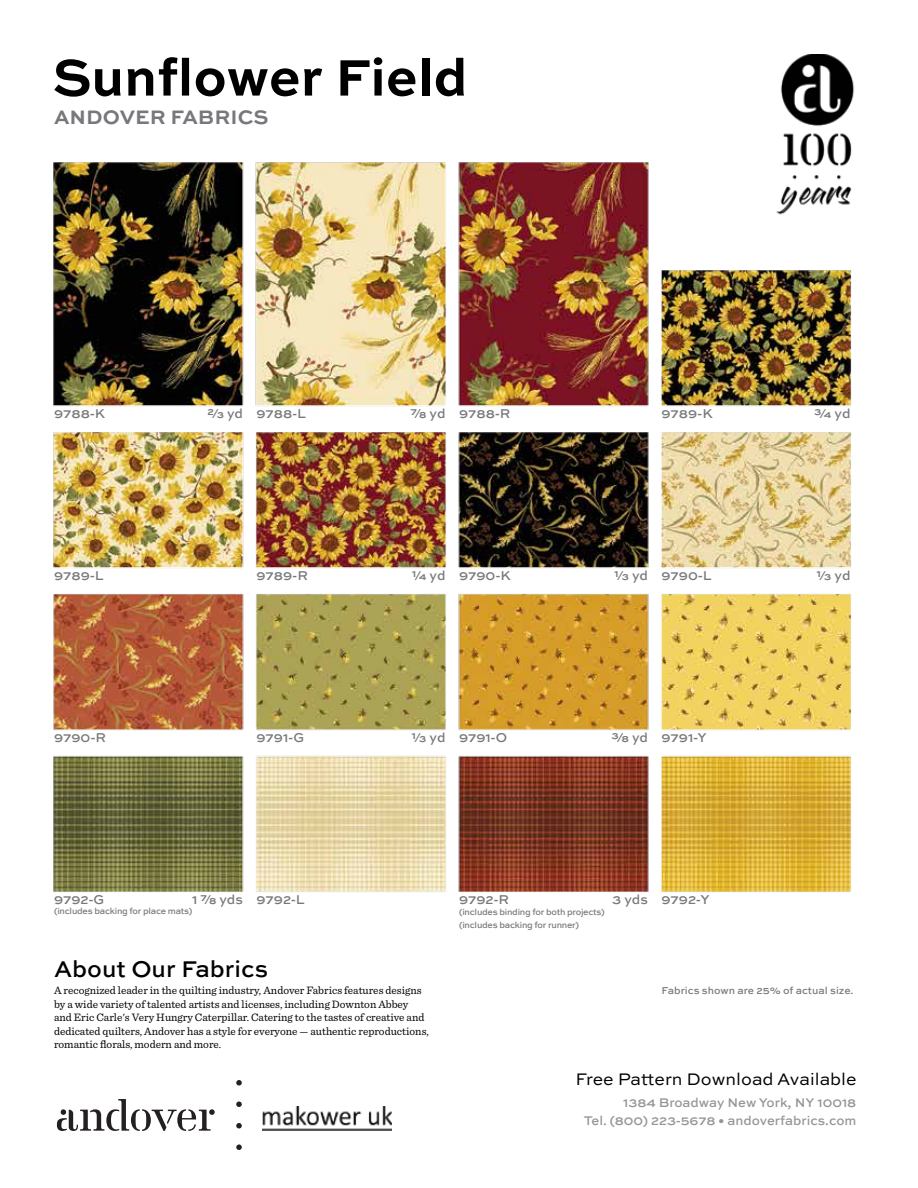
<style>
.page{position:relative;width:918px;height:1188px;background:#fff}
.page>*{position:absolute;margin:0;border:0;box-sizing:border-box;transform-origin:0 0}
.t1{font:700 54px "Sweet Sans Pro";color:#000}
.t2{font:500 24px "Sweet Sans Pro";color:#000}
.t3{font:700 20.55px "Sweet Sans Pro";color:#77787b}
.t4{font:17.7px "Sweet Sans Pro";color:#000}
.t5{font:500 13.5px "Sweet Sans Pro";color:#77787b}
.t6{font:500 13.2px/18px "Sweet Sans Pro";color:#939598;text-align:right}
.t7{font:11.25px/13.5px "Sentinel";color:#000}
.t8{font:500 10.5px "Sweet Sans Pro";color:#77787b}
.t9{font:500 9px "Sweet Sans Pro";letter-spacing:-.025em;color:#77787b}
</style>
<div class="page">
<svg style="left:236px;top:1144px;width:6px;height:6px"></svg>
<img style="left:53px;top:54px;width:802px;height:1077px">
<h1 class="t1" style="left:52px;top:36px;width:417px">Sunflower Field</h1>
<h3 class="t3" style="left:54px;top:101px;width:216px">ANDOVER FABRICS</h3>
<p class="t5" style="left:54px;top:403px;width:53px">9788-K</p>
<p class="t5" style="left:257px;top:403px;width:51px">9788-L</p>
<p class="t5" style="left:410px;top:403px;width:101px">7/8 yd 9788-R</p>
<p class="t5" style="left:662px;top:403px;width:53px">9789-K</p>
<p class="t5" style="left:207px;top:403px;width:37px">2/3 yd</p>
<p class="t5" style="left:814px;top:403px;width:38px">¾ yd</p>
<p class="t5" style="left:54px;top:565px;width:51px">9789-L</p>
<p class="t5" style="left:257px;top:565px;width:53px">9789-R</p>
<p class="t5" style="left:412px;top:565px;width:35px">¼ yd</p>
<p class="t5" style="left:614px;top:565px;width:35px">1/3 yd</p>
<p class="t5" style="left:817px;top:565px;width:35px">1/3 yd</p>
<p class="t5" style="left:459px;top:565px;width:53px">9790-K</p>
<p class="t5" style="left:662px;top:565px;width:52px">9790-L</p>
<p class="t5" style="left:412px;top:727px;width:35px">1/3 yd</p>
<p class="t5" style="left:611px;top:727px;width:38px">3/8 yd</p>
<p class="t5" style="left:54px;top:727px;width:53px">9790-R</p>
<p class="t5" style="left:257px;top:727px;width:49px">9791-G</p>
<p class="t5" style="left:459px;top:727px;width:50px">9791-O</p>
<p class="t5" style="left:662px;top:727px;width:47px">9791-Y</p>
<p class="t5" style="left:612px;top:889px;width:37px">3 yds</p>
<p class="t5" style="left:192px;top:889px;width:52px">1 7/8 yds</p>
<p class="t5" style="left:54px;top:889px;width:52px">9792-G</p>
<p class="t5" style="left:257px;top:889px;width:50px">9792-L</p>
<p class="t5" style="left:459px;top:889px;width:51px">9792-R</p>
<p class="t5" style="left:662px;top:889px;width:50px">9792-Y</p>
<p class="t9" style="left:54px;top:905px;width:140px">(includes backing for place mats)</p>
<p class="t9" style="left:459px;top:906px;width:147px">(includes binding for both projects)</p>
<h2 class="t2" style="left:54px;top:951px;width:216px">About Our Fabrics</h2>
<p class="t7" style="left:54px;top:983px;width:376px">A recognized leader in the quilting industry, Andover Fabrics features designs by a wide variety of talented artists and licenses, including Downton Abbey and Eric Carle's Very Hungry Caterpillar. Catering to the tastes of creative and dedicated quilters, Andover has a style for everyone — authentic reproductions, romantic florals, modern and more.</p>
<p class="t9" style="left:459px;top:918px;width:122px">(includes backing for runner)</p>
<p class="t8" style="left:662px;top:982px;width:194px">Fabrics shown are 25% of actual size.</p>
<h3 class="t4" style="left:576px;top:1066px;width:283px">Free Pattern Download Available</h3>
<p class="t6" style="left:584px;top:1093px;width:274px">1384 Broadway New York, NY 10018<br>Tel. (800) 223-5678 • andoverfabrics.com</p>
</div>
